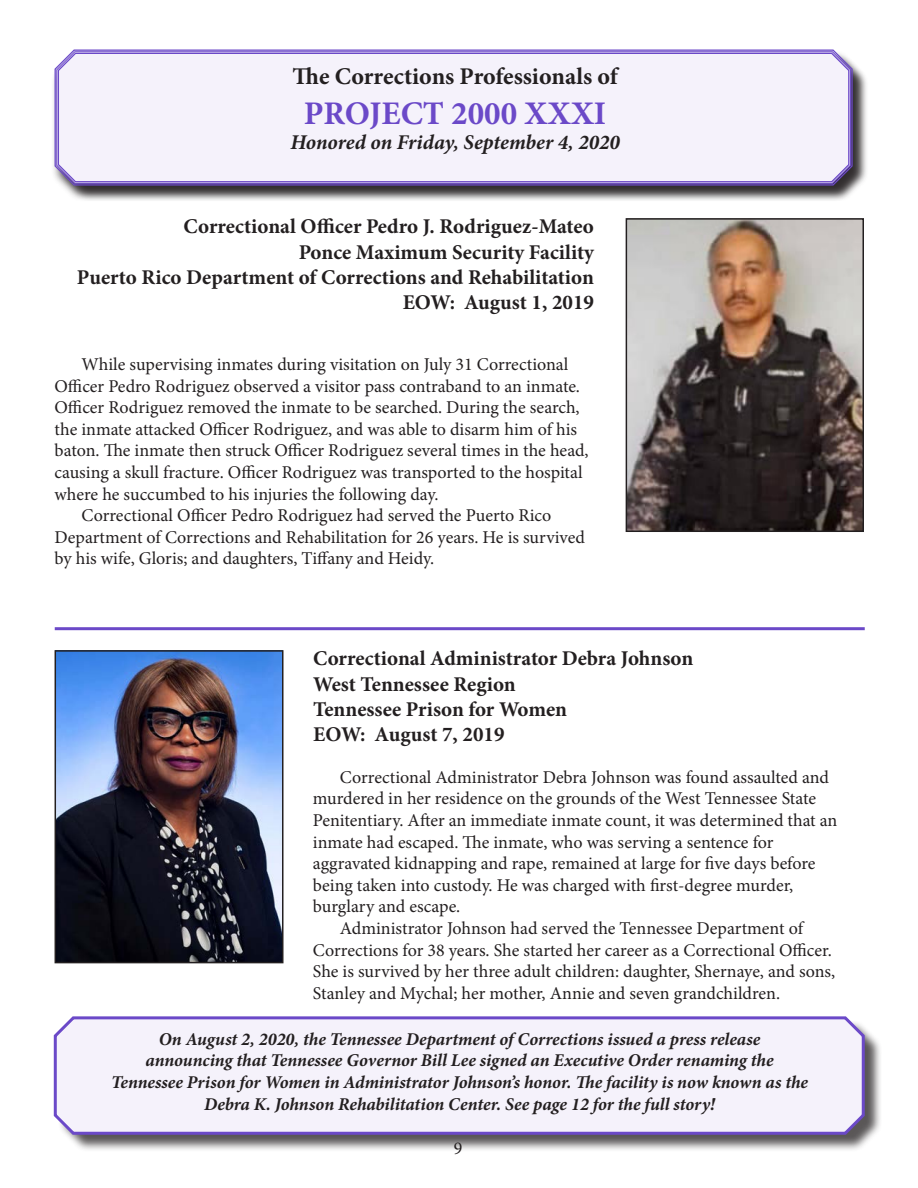
<style>
.page{position:relative;width:918px;height:1188px;background:#fff}
.page>*{position:absolute;margin:0;border:0;box-sizing:border-box;transform-origin:0 0}
.t1{font:700 33px "Minion Pro";color:#6b49c8}
.t2{font:700 24px "Minion Pro";color:#231f20}
.t3{font:700 21px "Minion Pro";color:#231f20}
.t4{font:italic 700 21px "Minion Pro";color:#231f20}
.t5{font:18px/21.6px "Minion Pro";color:#231f20}
.t6{font:italic 700 18px "Minion Pro";letter-spacing:-.005em;color:#231f20}
.t7{font:18px/21.6px "Minion Pro";letter-spacing:-.02em;color:#231f20}
</style>
<div class="page">
<div style="left:58px;top:1020px;width:824px;height:132px;background:#231f20;opacity:.75"></div>
<svg style="left:53px;top:1016px;width:813px;height:120px"></svg>
<div style="left:59px;top:54px;width:810px;height:148px;background:#231f20;opacity:.75"></div>
<svg style="left:53px;top:49px;width:801px;height:138px;background:#7966aa"></svg>
<div style="left:57px;top:52px;width:794px;height:131px;background:#f5f2fb"></div>
<img style="left:629px;top:221px;width:232px;height:308px">
<div style="left:626px;top:218px;width:238px;height:314px;border:2px solid #231f20"></div>
<img style="left:58px;top:653px;width:223px;height:307px">
<div style="left:55px;top:650px;width:229px;height:313px;border:2px solid #231f20"></div>
<hr style="left:55px;top:627px;width:810px;height:3px;background:#6b49c8">
<p class="t2" style="left:293px;top:60px;width:327px">The Corrections Professionals of</p>
<p class="t1" style="left:304px;top:90px;width:304px">PROJECT 2000 XXXI</p>
<p class="t4" style="left:290px;top:127px;width:331px">Honored on Friday, September 4, 2020</p>
<p class="t3" style="left:184px;top:212px;width:412px">Correctional Officer Pedro J. Rodriguez-Mateo</p>
<p class="t3" style="left:299px;top:237px;width:297px">Ponce Maximum Security Facility</p>
<p class="t3" style="left:77px;top:262px;width:519px">Puerto Rico Department of Corrections and Rehabilitation</p>
<p class="t3" style="left:403px;top:288px;width:193px">EOW: August 1, 2019</p>
<p class="t5" style="left:82px;top:353px;width:488px">While supervising inmates during visitation on July 31 Correctional</p>
<p class="t5" style="left:55px;top:375px;width:536px">Officer Pedro Rodriguez observed a visitor pass contraband to an inmate.<br>Officer Rodriguez removed the inmate to be searched. During the search, the inmate attacked Officer Rodriguez, and was able to disarm him of his baton. The inmate then struck Officer Rodriguez several times in the head, causing a skull fracture. Officer Rodriguez was transported to the hospital where he succumbed to his injuries the following day.</p>
<p class="t5" style="left:82px;top:505px;width:471px">Correctional Officer Pedro Rodriguez had served the Puerto Rico</p>
<p class="t5" style="left:55px;top:526px;width:532px">Department of Corrections and Rehabilitation for 26 years. He is survived by his wife, Gloris; and daughters, Tiffany and Heidy.</p>
<p class="t3" style="left:313px;top:644px;width:382px">Correctional Administrator Debra Johnson</p>
<p class="t3" style="left:313px;top:669px;width:204px">West Tennessee Region</p>
<p class="t3" style="left:313px;top:694px;width:255px">Tennessee Prison for Women</p>
<p class="t3" style="left:313px;top:720px;width:193px">EOW: August 7, 2019</p>
<p class="t7" style="left:313px;top:766px;width:526px;text-indent:27px">Correctional Administrator Debra Johnson was found assaulted and murdered in her residence on the grounds of the West Tennessee State Penitentiary. After an immediate inmate count, it was determined that an inmate had escaped. The inmate, who was serving a sentence for</p>
<p class="t5" style="left:313px;top:853px;width:504px">aggravated kidnapping and rape, remained at large for five days before</p>
<p class="t5" style="left:313px;top:874px;width:482px">being taken into custody. He was charged with first-degree murder,</p>
<p class="t5" style="left:313px;top:896px;width:149px">burglary and escape.</p>
<p class="t5" style="left:340px;top:917px;width:466px">Administrator Johnson had served the Tennessee Department of</p>
<p class="t5" style="left:313px;top:939px;width:520px">Corrections for 38 years. She started her career as a Correctional Officer.</p>
<p class="t5" style="left:313px;top:961px;width:524px">She is survived by her three adult children: daughter, Shernaye, and sons,<br>Stanley and Mychal; her mother, Annie and seven grandchildren.</p>
<p class="t6" style="left:159px;top:1026px;width:603px">On August 2, 2020, the Tennessee Department of Corrections issued a press release</p>
<p class="t6" style="left:146px;top:1048px;width:630px">announcing that Tennessee Governor Bill Lee signed an Executive Order renaming the</p>
<p class="t6" style="left:111px;top:1069px;width:699px">Tennessee Prison for Women in Administrator Johnson’s honor. The facility is now known as the</p>
<p class="t6" style="left:204px;top:1091px;width:512px">Debra K. Johnson Rehabilitation Center. See page 12 for the full story!</p>
<p class="t5" style="left:454px;top:1137px;width:10px">9</p>
</div>
